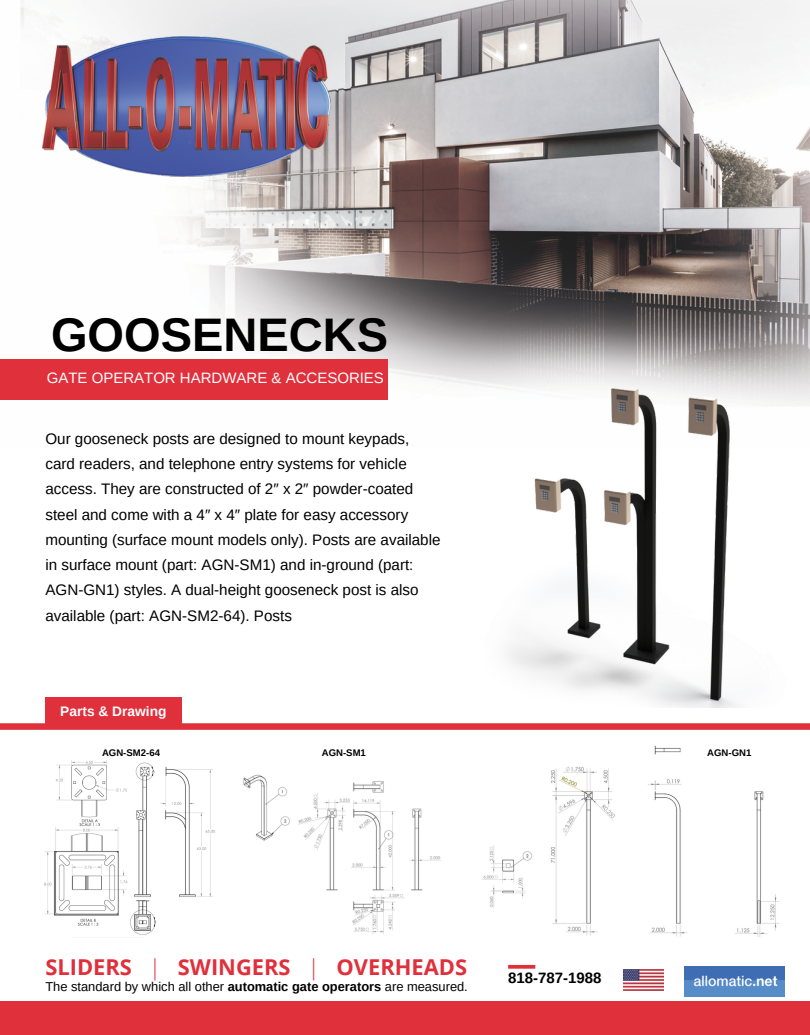
<style>
.page{position:relative;width:810px;height:1035px;background:#fff}
.page>*{position:absolute;margin:0;border:0;box-sizing:border-box;transform-origin:0 0}
.t1{font:700 47px "Arimo";color:#000}
.t2{font:700 21.88px "Open Sans";color:#df303c}
.t3{font:15.25px/25.2px "Arimo";color:#000}
.t4{font:15px "Arimo";color:#fff}
.t5{font:700 15px "Arimo";color:#000}
.t6{font:700 13.75px "Arimo";color:#fff}
.t7{font:12.88px "Arimo";color:#000}
.t8{font:700 9.62px "Arimo";color:#000}
.s1{font-weight:300}
.s2{font-weight:700}
</style>
<div class="page">
<div style="left:0;top:723px;width:810px;height:7px;background:#df303c"></div>
<div style="left:0;top:1002px;width:810px;height:33px;background:#df303c"></div>
<img style="left:20px;top:0;width:790px;height:405px">
<img style="left:42px;top:36px;width:289px;height:141px">
<div style="left:0;top:359px;width:387px;height:41px;background:#df303c"></div>
<img style="left:685px;top:967px;width:99px;height:30px">
<img style="left:623px;top:969px;width:40px;height:22px">
<svg style="left:508px;top:965px;width:27px;height:4px"></svg>
<img style="left:467px;top:388px;width:341px;height:319px">
<img style="left:550px;top:745px;width:229px;height:192px">
<img style="left:243px;top:774px;width:289px;height:161px">
<img style="left:44px;top:761px;width:172px;height:174px">
<div style="left:45px;top:697px;width:136px;height:30px;background:#df303c"></div>
<h1 class="t1" style="left:51px;top:309px;width:339px">GOOSENECKS</h1>
<p class="t4" style="left:47px;top:370px;width:339px">GATE OPERATOR HARDWARE &amp; ACCESORIES</p>
<p class="t3" style="left:45px;top:426px;width:397px">Our gooseneck posts are designed to mount keypads, card readers, and telephone entry systems for vehicle access. They are constructed of 2″ x 2″ powder-coated steel and come with a 4″ x 4″ plate for easy accessory mounting (surface mount models only). Posts are available in surface mount (part: AGN-SM1) and in-ground (part:<br>AGN-GN1) styles. A dual-height gooseneck post is also available (part: AGN-SM2-64). Posts</p>
<p class="t6" style="left:60px;top:704px;width:108px">Parts &amp; Drawing</p>
<p class="t8" style="left:102px;top:747px;width:59px">AGN-SM2-64</p>
<p class="t8" style="left:322px;top:747px;width:46px">AGN-SM1</p>
<p class="t8" style="left:707px;top:747px;width:46px">AGN-GN1</p>
<h2 class="t2" style="left:45px;top:952px;width:423px">SLIDERS <span class="s1">|</span> SWINGERS <span class="s1">|</span> OVERHEADS</h2>
<p class="t7" style="left:45px;top:980px;width:424px">The standard by which all other <span class="s2">automatic gate operators</span> are measured.</p>
<p class="t5" style="left:508px;top:970px;width:95px">818-787-1988</p>
</div>
